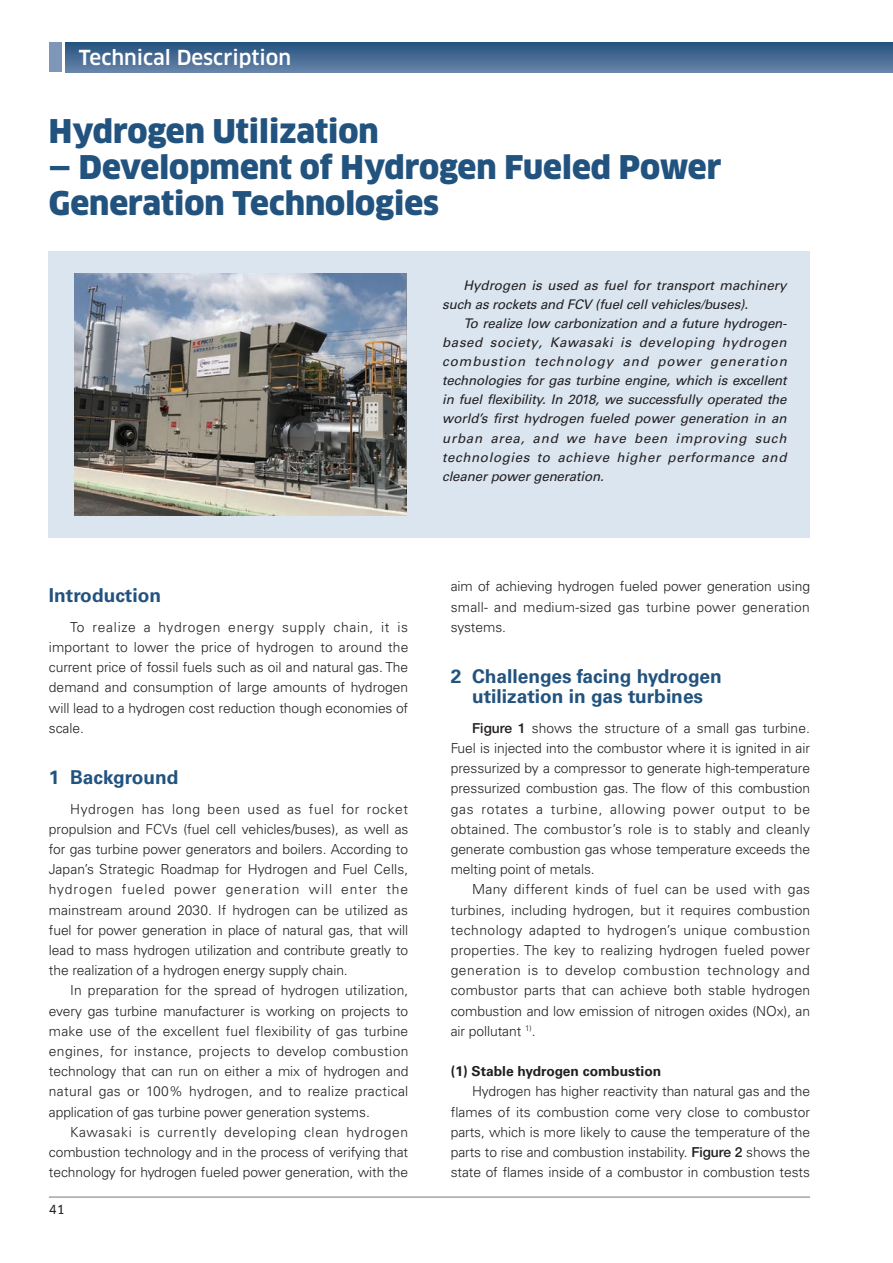
<style>
.page{position:relative;width:893px;height:1263px;background:#fff}
.page>*{position:absolute;margin:0;border:0;box-sizing:border-box;transform-origin:0 0}
.t1{font:900 31.95px/36px "Clan Pro";color:#22537f}
.t2{font:500 20.25px "Clan Pro";color:#fff}
.t3{font:700 19.2px/20.2px "Univers LT Pro 65";color:#22537f;text-align:center}
.t4{font:300 13.8px/20.2px "Univers LT Pro 45";letter-spacing:-.005em;color:#231f20;text-align:justify}
.t5{font:700 13.8px "Univers LT Pro 65";color:#231f20}
.t6{font:italic 13.35px/19.2px "Univers LT Pro 55";letter-spacing:.005em;color:#231f20}
.t7{font:12.15px "Clan Pro News";color:#231f20}
.s1{font-family:"Helvetica Neue LT Std";font-weight:500}
</style>
<div class="page">
<svg style="left:66px;top:43px;width:827px;height:29px;background:#466b94"></svg>
<div style="left:49px;top:43px;width:13px;height:29px;background:#7e96b7"></div>
<hr style="left:49px;top:1197px;width:761px;height:1px;background:#76787b">
<div style="left:49px;top:252px;width:761px;height:286px;background:#dae5f0"></div>
<img style="left:74px;top:273px;width:332px;height:243px">
<h2 class="t2" style="left:79px;top:46px;width:214px">Technical Description</h2>
<h1 class="t1" style="left:49px;top:113px;width:331px">Hydrogen Utilization</h1>
<h1 class="t1" style="left:49px;top:149px;width:674px">— Development of Hydrogen Fueled Power<br>Generation Technologies</h1>
<p class="t6" style="left:442px;top:275px;width:346px;text-indent:21px">Hydrogen is used as fuel for transport machinery such as rockets and FCV (fuel cell vehicles/buses).</p>
<p class="t6" style="left:442px;top:314px;width:346px;text-align:justify;text-indent:21px">To realize low carbonization and a future hydrogen&shy;based society, Kawasaki is developing hydrogen combustion technology and power generation technologies for gas turbine engine, which is excellent in fuel flexibility. In 2018, we successfully operated the world’s first hydrogen fueled power generation in an urban area, and we have been improving such technologies to achieve higher performance and cleaner power generation.</p>
<h3 class="t3" style="left:49px;top:586px;width:114px">Introduction</h3>
<p class="t4" style="left:49px;top:617px;width:361px;text-indent:21px">To realize a hydrogen energy supply chain, it is important to lower the price of hydrogen to around the current price of fossil fuels such as oil and natural gas. The demand and consumption of large amounts of hydrogen will lead to a hydrogen cost reduction though economies of scale.</p>
<h3 class="t3" style="left:49px;top:767px;width:131px">1 Background</h3>
<p class="t4" style="left:49px;top:798px;width:361px;text-indent:21px">Hydrogen has long been used as fuel for rocket propulsion and FCVs (fuel cell vehicles/buses), as well as for gas turbine power generators and boilers. According to Japan’s Strategic Roadmap for Hydrogen and Fuel Cells, hydrogen fueled power generation will enter the mainstream around 2030. If hydrogen can be utilized as fuel for power generation in place of natural gas, that will lead to mass hydrogen utilization and contribute greatly to the realization of a hydrogen energy supply chain.</p>
<p class="t4" style="left:49px;top:980px;width:361px;text-indent:21px">In preparation for the spread of hydrogen utilization, every gas turbine manufacturer is working on projects to make use of the excellent fuel flexibility of gas turbine engines, for instance, projects to develop combustion technology that can run on either a mix of hydrogen and natural gas or 100% hydrogen, and to realize practical application of gas turbine power generation systems.</p>
<p class="t4" style="left:49px;top:1122px;width:361px;text-indent:21px">Kawasaki is currently developing clean hydrogen combustion technology and in the process of verifying that technology for hydrogen fueled power generation, with the</p>
<p class="t7" style="left:49px;top:1202px;width:17px">41</p>
<p class="t4" style="left:451px;top:576px;width:361px">aim of achieving hydrogen fueled power generation using small- and medium-sized gas turbine power generation systems.</p>
<h3 class="t3" style="left:451px;top:666px;width:273px">2 Challenges facing hydrogen utilization in gas turbines</h3>
<p class="t4" style="left:451px;top:718px;width:361px;text-indent:21px"><span class="s1">Figure 1</span> shows the structure of a small gas turbine.<br>Fuel is injected into the combustor where it is ignited in air pressurized by a compressor to generate high-temperature pressurized combustion gas. The flow of this combustion gas rotates a turbine, allowing power output to be obtained. The combustor’s role is to stably and cleanly generate combustion gas whose temperature exceeds the melting point of metals.</p>
<p class="t4" style="left:451px;top:879px;width:361px;text-indent:21px">Many different kinds of fuel can be used with gas turbines, including hydrogen, but it requires combustion technology adapted to hydrogen’s unique combustion properties. The key to realizing hydrogen fueled power generation is to develop combustion technology and combustor parts that can achieve both stable hydrogen combustion and low emission of nitrogen oxides (NOx), an air pollutant <sup>1)</sup>.</p>
<p class="t5" style="left:451px;top:1063px;width:212px">(1) Stable hydrogen combustion</p>
<p class="t4" style="left:451px;top:1081px;width:361px;text-indent:21px">Hydrogen has higher reactivity than natural gas and the flames of its combustion come very close to combustor parts, which is more likely to cause the temperature of the parts to rise and combustion instability. <span class="s1">Figure 2</span> shows the state of flames inside of a combustor in combustion tests</p>
</div>
